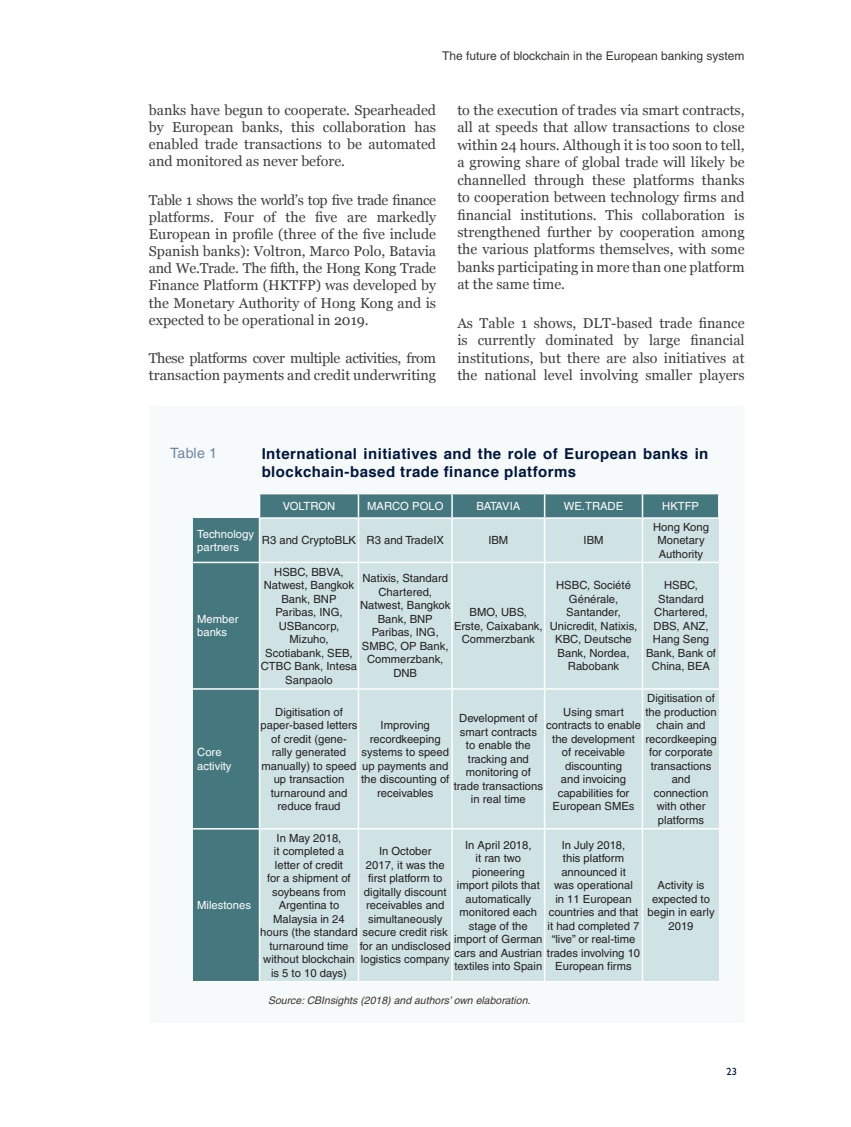
<style>
.page{position:relative;width:851px;height:1127px;background:#fff}
.page>*{position:absolute;margin:0;border:0;box-sizing:border-box;transform-origin:0 0}
.titulo_grafico{font:700 15px/18px "Helvetica";letter-spacing:.03em;color:#00163d}
._04_-_Texto_general{font:14.25px/17.4px "Georgia";color:#3e3e3f;text-align:justify}
.Exhibit{font:14.25px "Helvetica";letter-spacing:.01em;color:#6c86a5}
.t1{font:12px "Helvetica";color:#3b3532}
.t2{font:11.25px/13.5px "Helvetica";color:#231f20;text-align:center}
.t3{font:11.25px/13.5px "Helvetica";color:#fff}
.t4{font:11.25px "Helvetica";letter-spacing:-.035em;color:#fff}
.fuente_y_notras{font:italic 10.5px "Helvetica";color:#3b3532}
.t5{font:500 10.5px "Gill Sans MT Std";color:#00163d}
</style>
<div class="page">
<div style="left:149px;top:406px;width:595px;height:617px;background:#f7fafa"></div>
<hr style="left:259px;top:493px;width:99px;height:1px;background:#fff">
<hr style="left:358px;top:493px;width:94px;height:1px;background:#fff">
<hr style="left:452px;top:493px;width:92px;height:1px;background:#fff">
<hr style="left:544px;top:493px;width:98px;height:1px;background:#fff">
<hr style="left:642px;top:493px;width:77px;height:1px;background:#fff">
<svg style="left:193px;top:494px;width:526px;height:487px;background:#bbd2d5"></svg>
<hr style="left:259px;top:519px;width:1px;height:43px;background:#fff">
<hr style="left:259px;top:563px;width:1px;height:125px;background:#fff">
<hr style="left:259px;top:690px;width:1px;height:138px;background:#fff">
<hr style="left:259px;top:829px;width:1px;height:152px;background:#fff">
<p class="t1" style="left:442px;top:49px;width:304px">The future of blockchain in the European banking system</p>
<p class="_04_-_Texto_general" style="left:149px;top:102px;width:288px">banks have begun to cooperate. Spearheaded by European banks, this collaboration has enabled trade transactions to be automated and monitored as never before.</p>
<p class="_04_-_Texto_general" style="left:149px;top:192px;width:289px">Table 1 shows the world’s top five trade finance platforms. Four of the five are markedly European in profile (three of the five include Spanish banks): Voltron, Marco Polo, Batavia and We.Trade. The fifth, the Hong Kong Trade Finance Platform (HKTFP) was developed by the Monetary Authority of Hong Kong and is expected to be operational in 2019.</p>
<p class="_04_-_Texto_general" style="left:149px;top:350px;width:288px">These platforms cover multiple activities, from transaction payments and credit underwriting</p>
<p class="_04_-_Texto_general" style="left:457px;top:102px;width:289px">to the execution of trades via smart contracts, all at speeds that allow transactions to close within 24 hours. Although it is too soon to tell, a growing share of global trade will likely be channelled through these platforms thanks to cooperation between technology firms and financial institutions. This collaboration is strengthened further by cooperation among the various platforms themselves, with some banks participating in more than one platform at the same time.</p>
<p class="_04_-_Texto_general" style="left:457px;top:315px;width:289px">As Table 1 shows, DLT-based trade finance is currently dominated by large financial institutions, but there are also initiatives at the national level involving smaller players</p>
<p class="Exhibit" style="left:170px;top:444px;width:48px">Table 1</p>
<p class="titulo_grafico" style="left:261px;top:444px;width:448px">International initiatives and the role of European banks in blockchain-based trade finance platforms</p>
<p class="t3" style="left:283px;top:499px;width:54px">VOLTRON</p>
<p class="t3" style="left:367px;top:499px;width:78px">MARCO POLO</p>
<p class="t4" style="left:476px;top:499px;width:46px">BATAVIA</p>
<p class="t3" style="left:563px;top:499px;width:61px">WE.TRADE</p>
<p class="t3" style="left:662px;top:499px;width:38px">HKTFP</p>
<p class="t3" style="left:197px;top:527px;width:58px">Technology partners</p>
<p class="t2" style="left:262px;top:533px;width:96px">R3 and CryptoBLK</p>
<p class="t2" style="left:366px;top:533px;width:79px">R3 and TradeIX</p>
<p class="t2" style="left:488px;top:533px;width:22px">IBM</p>
<p class="t2" style="left:583px;top:533px;width:22px">IBM</p>
<p class="t2" style="left:653px;top:520px;width:57px">Hong Kong<br>Monetary<br>Authority</p>
<p class="t3" style="left:197px;top:612px;width:43px">Member banks</p>
<p class="t3" style="left:197px;top:745px;width:36px">Core activity</p>
<p class="t3" style="left:197px;top:898px;width:55px">Milestones</p>
<p class="t2" style="left:261px;top:565px;width:98px">HSBC, BBVA,<br>Natwest, Bangkok<br>Bank, BNP<br>Paribas, ING,<br>USBancorp,<br>Mizuho,<br>Scotiabank, SEB,<br>CTBC Bank, Intesa<br>Sanpaolo</p>
<p class="t2" style="left:360px;top:572px;width:92px">Natixis, Standard<br>Chartered,<br>Natwest, Bangkok<br>Bank, BNP<br>Paribas, ING,<br>SMBC, OP Bank,<br>Commerzbank,<br>DNB</p>
<p class="t2" style="left:454px;top:605px;width:90px">BMO, UBS,<br>Erste, Caixabank,<br>Commerzbank</p>
<p class="t2" style="left:549px;top:578px;width:89px">HSBC, Société<br>Générale,<br>Santander,<br>Unicredit, Natixis,<br>KBC, Deutsche<br>Bank, Nordea,<br>Rabobank</p>
<p class="t2" style="left:646px;top:578px;width:72px">HSBC,<br>Standard<br>Chartered,<br>DBS, ANZ,<br>Hang Seng<br>Bank, Bank of<br>China, BEA</p>
<p class="t2" style="left:645px;top:691px;width:73px">Digitisation of the production chain and recordkeeping for corporate transactions and connection with other platforms</p>
<p class="t2" style="left:260px;top:705px;width:98px">Digitisation of paper-based letters of credit (gene&shy;rally generated manually) to speed up transaction turnaround and reduce fraud</p>
<p class="t2" style="left:361px;top:718px;width:90px">Improving recordkeeping systems to speed up payments and the discounting of receivables</p>
<p class="t2" style="left:453px;top:712px;width:91px">Development of smart contracts to enable the tracking and monitoring of trade transactions in real time</p>
<p class="t2" style="left:546px;top:705px;width:96px">Using smart contracts to enable the development of receivable discounting<br>and invoicing capabilities for<br>European SMEs</p>
<p class="t2" style="left:276px;top:831px;width:66px">In May 2018,</p>
<p class="t2" style="left:274px;top:844px;width:72px">it completed a</p>
<p class="t2" style="left:275px;top:858px;width:70px">letter of credit</p>
<p class="t2" style="left:267px;top:871px;width:85px">for a shipment of</p>
<p class="t2" style="left:272px;top:885px;width:75px">soybeans from</p>
<p class="t2" style="left:278px;top:898px;width:62px">Argentina to</p>
<p class="t2" style="left:273px;top:912px;width:73px">Malaysia in 24</p>
<p class="t2" style="left:260px;top:925px;width:189px">hours (the standard secure credit risk</p>
<p class="t2" style="left:269px;top:939px;width:81px">turnaround time</p>
<p class="t2" style="left:263px;top:952px;width:93px">without blockchain</p>
<p class="t2" style="left:271px;top:966px;width:77px">is 5 to 10 days)</p>
<p class="t2" style="left:465px;top:838px;width:68px">In April 2018,</p>
<p class="t2" style="left:475px;top:851px;width:47px">it ran two</p>
<p class="t2" style="left:472px;top:865px;width:54px">pioneering</p>
<p class="t2" style="left:457px;top:878px;width:84px">import pilots that</p>
<p class="t2" style="left:465px;top:892px;width:67px">automatically</p>
<p class="t2" style="left:459px;top:905px;width:79px">monitored each</p>
<p class="t2" style="left:469px;top:919px;width:60px">stage of the</p>
<p class="t2" style="left:454px;top:932px;width:90px">import of German</p>
<p class="t2" style="left:454px;top:946px;width:187px">cars and Austrian trades involving 10</p>
<p class="t2" style="left:454px;top:959px;width:89px">textiles into Spain</p>
<p class="t2" style="left:547px;top:838px;width:93px">In July 2018,<br>this platform announced it<br>was operational<br>in 11 European countries and that it had completed 7 “live” or real-time</p>
<p class="t2" style="left:555px;top:959px;width:78px">European firms</p>
<p class="t2" style="left:364px;top:844px;width:84px">In October<br>2017, it was the first platform to digitally discount receivables and simultaneously</p>
<p class="t2" style="left:360px;top:939px;width:92px;text-align:left">for an undisclosed logistics company</p>
<p class="fuente_y_notras" style="left:268px;top:994px;width:264px">Source: CBInsights (2018) and authors’ own elaboration.</p>
<p class="t2" style="left:647px;top:878px;width:69px">Activity is expected to begin in early<br>2019</p>
<p class="t5" style="left:726px;top:1065px;width:12px">23</p>
</div>
